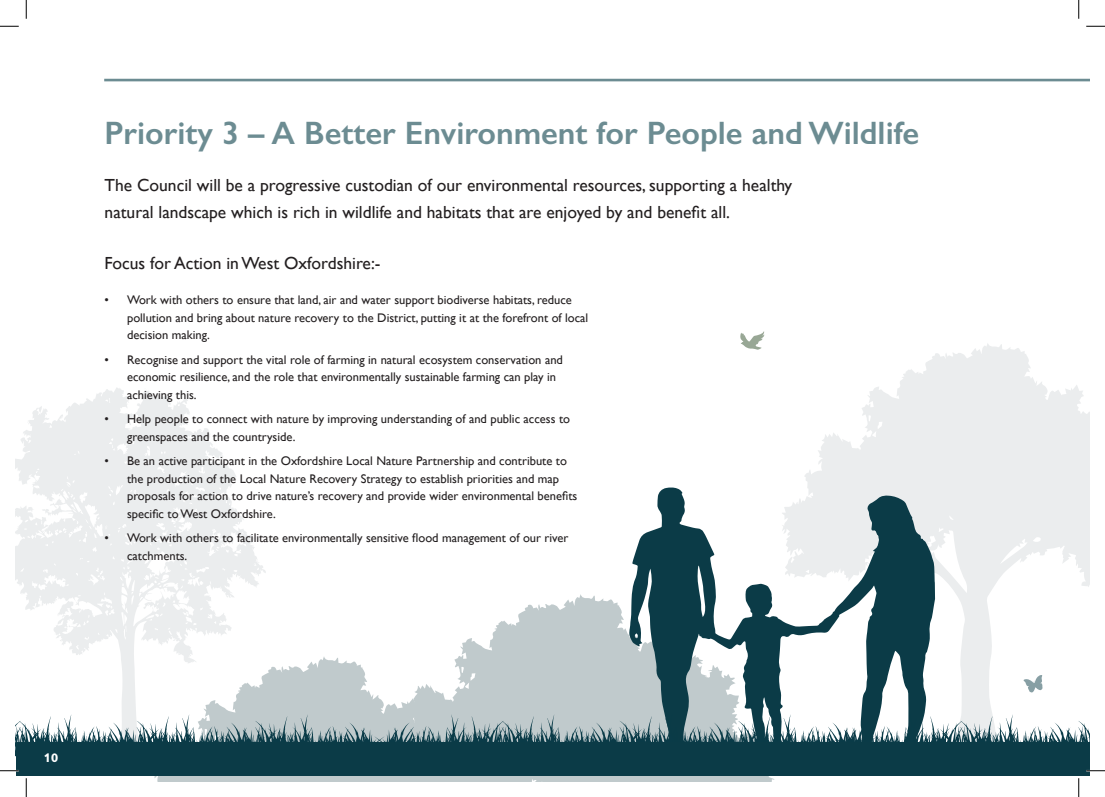
<style>
.page{position:relative;width:1105px;height:797px;background:#fff}
.page>*{position:absolute;margin:0;border:0;box-sizing:border-box;transform-origin:0 0}
.t1{font:600 32.5px "Gill Sans";color:#6c8c92}
.t2{font:17.5px/26.2px "Gill Sans";color:#231f20}
.t3{font:12.5px/17.5px "Gill Sans";color:#231f20}
.t4{font:700 12.5px "Gill Sans Nova";color:#fff}
</style>
<div class="page">
<svg style="left:16px;top:388px;width:250px;height:268px;fill:#ebedee"></svg>
<svg style="left:805px;top:343px;width:284px;height:371px;fill:#ebedee"></svg>
<hr style="left:104px;top:79px;width:985px;height:2px;background:#6c8c92">
<svg style="left:121px;top:656px;width:253px;height:125px"></svg>
<svg style="left:374px;top:594px;width:400px;height:187px;fill:#c0cacc"></svg>
<svg style="left:629px;top:487px;width:306px;height:227px"></svg>
<svg style="left:16px;top:714px;width:1073px;height:28px"></svg>
<div style="left:16px;top:742px;width:1073px;height:34px;background:#0b3b47"></div>
<svg style="left:740px;top:331px;width:24px;height:19px"></svg>
<svg style="left:1023px;top:675px;width:19px;height:17px"></svg>
<svg style="left:0;top:25px;width:19px;height:2px"></svg>
<svg style="left:1086px;top:25px;width:19px;height:2px"></svg>
<svg style="left:0;top:770px;width:19px;height:1px"></svg>
<svg style="left:1086px;top:770px;width:19px;height:1px"></svg>
<svg style="left:25px;top:0;width:2px;height:19px"></svg>
<svg style="left:25px;top:778px;width:2px;height:19px"></svg>
<svg style="left:1078px;top:0;width:1px;height:19px"></svg>
<svg style="left:1078px;top:778px;width:1px;height:19px"></svg>
<h1 class="t1" style="left:105px;top:113px;width:816px">Priority 3 – A Better Environment for People and Wildlife</h1>
<h2 class="t2" style="left:105px;top:172px;width:689px">The Council will be a progressive custodian of our environmental resources, supporting a healthy natural landscape which is rich in wildlife and habitats that are enjoyed by and benefit all.</h2>
<h2 class="t2" style="left:105px;top:249px;width:277px">Focus for Action in West Oxfordshire:-</h2>
<p class="t3" style="left:127px;top:291px;width:463px;text-indent:-22px">• Work with others to ensure that land, air and water support biodiverse habitats, reduce pollution and bring about nature recovery to the District, putting it at the forefront of local decision making.</p>
<p class="t3" style="left:127px;top:350px;width:437px;text-indent:-22px">• Recognise and support the vital role of farming in natural ecosystem conservation and economic resilience, and the role that environmentally sustainable farming can play in achieving this.</p>
<p class="t3" style="left:127px;top:410px;width:444px;text-indent:-22px">• Help people to connect with nature by improving understanding of and public access to greenspaces and the countryside.</p>
<p class="t3" style="left:127px;top:452px;width:452px;text-indent:-22px">• Be an active participant in the Oxfordshire Local Nature Partnership and contribute to the production of the Local Nature Recovery Strategy to establish priorities and map proposals for action to drive nature’s recovery and provide wider environmental benefits specific to West Oxfordshire.</p>
<p class="t3" style="left:127px;top:529px;width:443px;text-indent:-22px">• Work with others to facilitate environmentally sensitive flood management of our river catchments.</p>
<p class="t4" style="left:44px;top:749px;width:16px">10</p>
</div>
